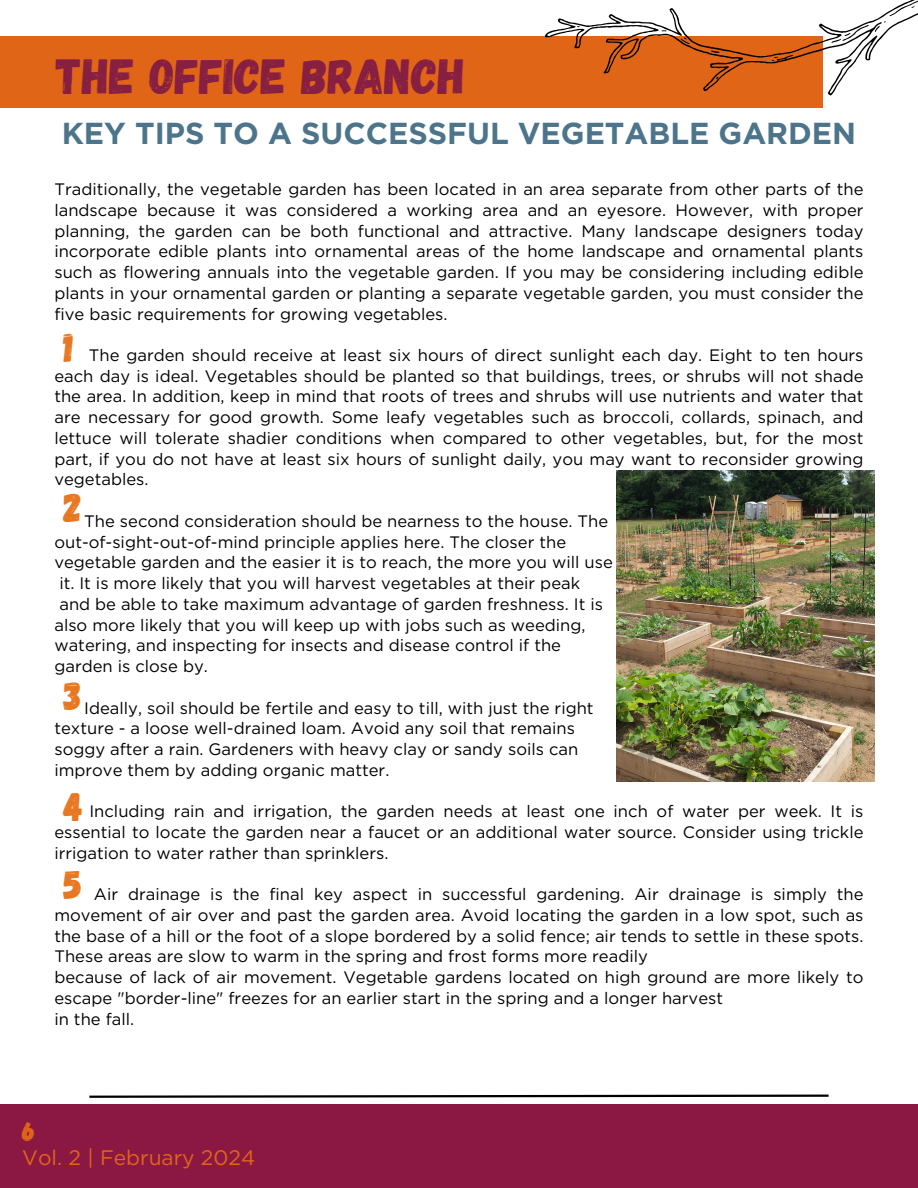
<style>
.page{position:relative;width:918px;height:1188px;background:#fff}
.page>*{position:absolute;margin:0;border:0;box-sizing:border-box;transform-origin:0 0}
.t1{font:49.2px "Gagalin";color:#861f41}
.t2{font:40.05px/78.6px "Gagalin";color:#e87722}
.t3{font:700 30.3px "Gotham";color:#4c748b}
.t4{font:27px "Gagalin";color:#e16517}
.t5{font:21px "Gotham";color:#e16517}
.t6{font:16.65px/20.7px "Gotham";color:#000;text-align:justify}
</style>
<div class="page">
<div style="left:0;top:36px;width:823px;height:72px;background:#e16517"></div>
<svg style="left:545px;top:0;width:373px;height:95px"></svg>
<div style="left:0;top:1104px;width:918px;height:84px;background:#8b1843"></div>
<img style="left:616px;top:471px;width:259px;height:310px">
<svg style="left:89px;top:1094px;width:740px;height:4px"></svg>
<h1 class="t1" style="left:56px;top:45px;width:411px">THE OFFICE BRANCH</h1>
<h3 class="t3" style="left:62px;top:115px;width:796px">KEY TIPS TO A SUCCESSFUL VEGETABLE GARDEN</h3>
<p class="t6" style="left:54px;top:179px;width:811px">Traditionally, the vegetable garden has been located in an area separate from other parts of the landscape because it was considered a working area and an eyesore. However, with proper planning, the garden can be both functional and attractive. Many landscape designers today incorporate edible plants into ornamental areas of the home landscape and ornamental plants such as flowering annuals into the vegetable garden. If you may be considering including edible plants in your ornamental garden or planting a separate vegetable garden, you must consider the five basic requirements for growing vegetables.</p>
<p class="t6" style="left:54px;top:345px;width:811px;text-indent:34px">The garden should receive at least six hours of direct sunlight each day. Eight to ten hours each day is ideal. Vegetables should be planted so that buildings, trees, or shrubs will not shade the area. In addition, keep in mind that roots of trees and shrubs will use nutrients and water that are necessary for good growth. Some leafy vegetables such as broccoli, collards, spinach, and lettuce will tolerate shadier conditions when compared to other vegetables, but, for the most part, if you do not have at least six hours of sunlight daily, you may want to reconsider growing vegetables.</p>
<p class="t6" style="left:54px;top:511px;width:560px;text-align:left;text-indent:30px">The second consideration should be nearness to the house. The out-of-sight-out-of-mind principle applies here. The closer the vegetable garden and the easier it is to reach, the more you will use it. It is more likely that you will harvest vegetables at their peak<br>and be able to take maximum advantage of garden freshness. It is also more likely that you will keep up with jobs such as weeding, watering, and inspecting for insects and disease control if the garden is close by.</p>
<p class="t6" style="left:54px;top:697px;width:541px;text-align:left;text-indent:30px">Ideally, soil should be fertile and easy to till, with just the right texture - a loose well-drained loam. Avoid any soil that remains soggy after a rain. Gardeners with heavy clay or sandy soils can improve them by adding organic matter.</p>
<p class="t6" style="left:54px;top:801px;width:811px;text-indent:35px">Including rain and irrigation, the garden needs at least one inch of water per week. It is essential to locate the garden near a faucet or an additional water source. Consider using trickle irrigation to water rather than sprinklers.</p>
<p class="t6" style="left:54px;top:884px;width:811px;text-align:left;text-indent:40px">Air drainage is the final key aspect in successful gardening. Air drainage is simply the movement of air over and past the garden area. Avoid locating the garden in a low spot, such as the base of a hill or the foot of a slope bordered by a solid fence; air tends to settle in these spots.<br>These areas are slow to warm in the spring and frost forms more readily<br>because of lack of air movement. Vegetable gardens located on high ground are more likely to escape "border-line" freezes for an earlier start in the spring and a longer harvest<br>in the fall.</p>
<h2 class="t2" style="left:63px;top:307px;width:12px">1</h2>
<h2 class="t2" style="left:63px;top:466px;width:21px">2</h2>
<h2 class="t2" style="left:63px;top:655px;width:20px">3</h2>
<h2 class="t2" style="left:63px;top:765px;width:22px">4<br>5</h2>
<h3 class="t4" style="left:22px;top:1114px;width:15px">6</h3>
<p class="t5" style="left:22px;top:1145px;width:234px">Vol. 2 | February 2024</p>
</div>
